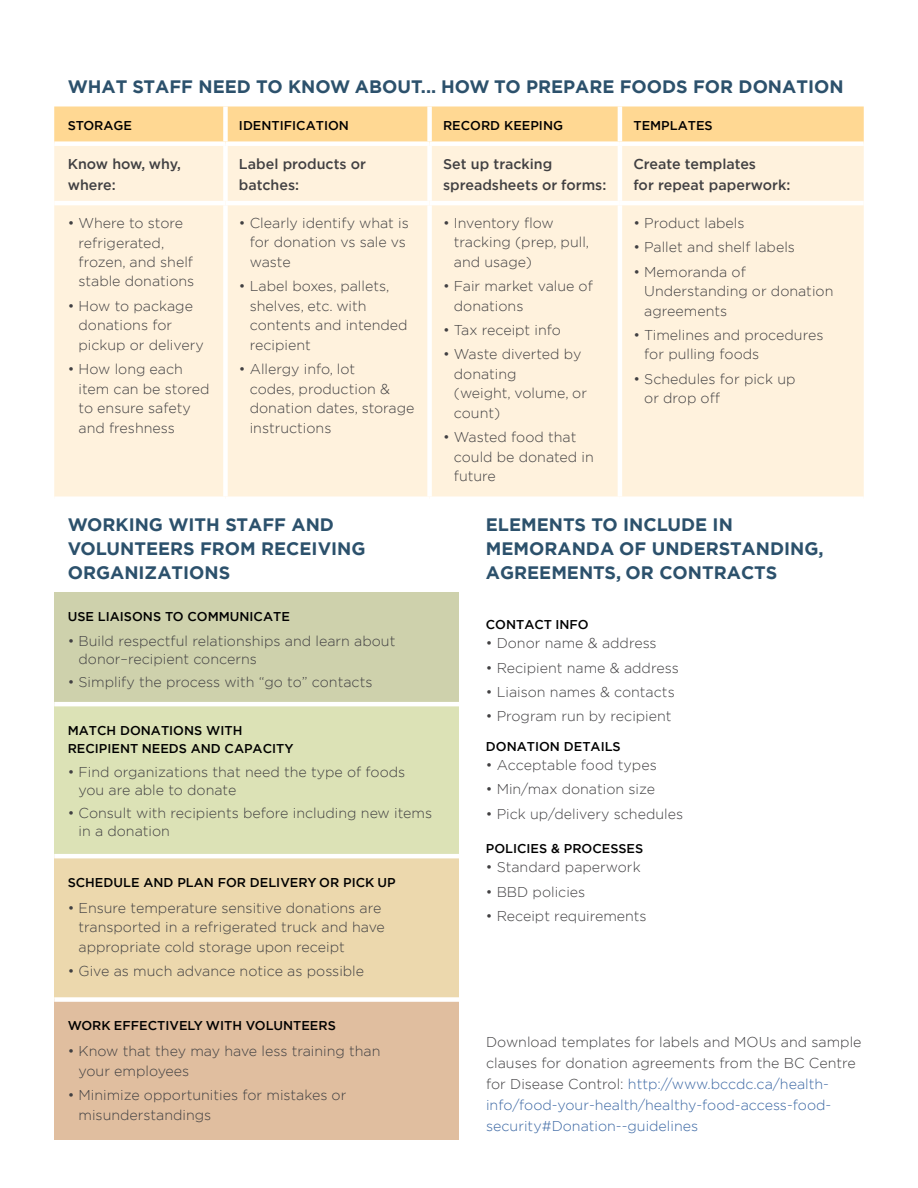
<style>
.page{position:relative;width:918px;height:1188px;background:#fff}
.page>*{position:absolute;margin:0;border:0;box-sizing:border-box;transform-origin:0 0}
.t1{font:700 18px/24px "Gotham";color:#2c516c}
.t2{font:300 14.25px/19.5px "Gotham";color:#414042}
.t3{font:500 14.25px/21px "Gotham";color:#414042}
.t4{font:500 12.75px/18px "Gotham";color:#000}
.s1{color:#3c68a4}
</style>
<div class="page">
<div style="left:54px;top:593px;width:405px;height:111px;background:#ced1ac"></div>
<div style="left:54px;top:704px;width:405px;height:152px;background:#dce2b6"></div>
<div style="left:54px;top:856px;width:405px;height:144px;background:#ecd8ad"></div>
<div style="left:54px;top:1000px;width:405px;height:140px;background:#e0be9f"></div>
<div style="left:54px;top:997px;width:405px;height:5px;background:#fff"></div>
<hr style="left:54px;top:854px;width:405px;height:4px;background:#fff">
<hr style="left:54px;top:702px;width:405px;height:4px;background:#fff">
<div style="left:54px;top:106px;width:810px;height:35px;background:#ffd893"></div>
<div style="left:54px;top:146px;width:810px;height:350px;background:#fff2dd"></div>
<div style="left:223px;top:106px;width:5px;height:35px;background:#fff"></div>
<div style="left:427px;top:106px;width:5px;height:35px;background:#fff"></div>
<div style="left:223px;top:146px;width:5px;height:55px;background:#fff"></div>
<div style="left:427px;top:146px;width:5px;height:55px;background:#fff"></div>
<hr style="left:54px;top:201px;width:171px;height:4px;background:#fff">
<hr style="left:225px;top:201px;width:205px;height:4px;background:#fff">
<div style="left:223px;top:205px;width:5px;height:291px;background:#fff"></div>
<hr style="left:430px;top:201px;width:190px;height:4px;background:#fff">
<div style="left:427px;top:205px;width:5px;height:291px;background:#fff"></div>
<hr style="left:620px;top:201px;width:244px;height:4px;background:#fff">
<hr style="left:618px;top:106px;width:4px;height:35px;background:#fff">
<hr style="left:618px;top:146px;width:4px;height:55px;background:#fff">
<hr style="left:618px;top:205px;width:4px;height:291px;background:#fff">
<p class="t1" style="left:68px;top:75px;width:777px">WHAT STAFF NEED TO KNOW ABOUT... HOW TO PREPARE FOODS FOR DONATION</p>
<p class="t4" style="left:68px;top:117px;width:66px">STORAGE</p>
<p class="t4" style="left:239px;top:117px;width:112px">IDENTIFICATION</p>
<p class="t4" style="left:443px;top:117px;width:121px">RECORD KEEPING</p>
<p class="t4" style="left:633px;top:117px;width:81px">TEMPLATES</p>
<p class="t3" style="left:68px;top:153px;width:115px">Know how, why, where:</p>
<p class="t3" style="left:239px;top:153px;width:129px">Label products or batches:</p>
<p class="t3" style="left:443px;top:153px;width:165px">Set up tracking spreadsheets or forms:</p>
<p class="t3" style="left:633px;top:153px;width:158px">Create templates<br>for repeat paperwork:</p>
<p class="t2" style="left:79px;top:213px;width:117px;text-indent:-11px">• Where to store refrigerated, frozen, and shelf stable donations</p>
<p class="t2" style="left:79px;top:296px;width:127px;text-indent:-11px">• How to package donations for pickup or delivery</p>
<p class="t2" style="left:79px;top:359px;width:132px;text-indent:-11px">• How long each item can be stored to ensure safety and freshness</p>
<p class="t2" style="left:454px;top:213px;width:137px;text-indent:-11px">• Inventory flow tracking (prep, pull, and usage)</p>
<p class="t2" style="left:454px;top:276px;width:141px;text-indent:-11px">• Fair market value of donations</p>
<p class="t2" style="left:443px;top:320px;width:119px">• Tax receipt info</p>
<p class="t2" style="left:454px;top:344px;width:135px;text-indent:-11px">• Waste diverted by donating<br>(weight, volume, or count)</p>
<p class="t2" style="left:454px;top:427px;width:142px;text-indent:-11px">• Wasted food that could be donated in future</p>
<p class="t2" style="left:250px;top:213px;width:161px;text-indent:-11px">• Clearly identify what is for donation vs sale vs waste</p>
<p class="t2" style="left:250px;top:276px;width:159px;text-indent:-11px">• Label boxes, pallets, shelves, etc. with contents and intended recipient</p>
<p class="t2" style="left:250px;top:359px;width:166px;text-indent:-11px">• Allergy info, lot<br>codes, production &amp; donation dates, storage instructions</p>
<p class="t2" style="left:633px;top:213px;width:113px">• Product labels</p>
<p class="t2" style="left:633px;top:237px;width:163px">• Pallet and shelf labels</p>
<p class="t2" style="left:644px;top:261px;width:191px;text-indent:-11px">• Memoranda of<br>Understanding or donation agreements</p>
<p class="t2" style="left:644px;top:325px;width:181px;text-indent:-11px">• Timelines and procedures for pulling foods</p>
<p class="t2" style="left:644px;top:369px;width:153px;text-indent:-11px">• Schedules for pick up or drop off</p>
<p class="t1" style="left:68px;top:513px;width:299px">WORKING WITH STAFF AND<br>VOLUNTEERS FROM RECEIVING<br>ORGANIZATIONS</p>
<p class="t4" style="left:68px;top:607px;width:224px">USE LIAISONS TO COMMUNICATE</p>
<p class="t2" style="left:79px;top:631px;width:318px;line-height:18px;text-indent:-11px">• Build respectful relationships and learn about donor–recipient concerns</p>
<p class="t2" style="left:68px;top:671px;width:306px">• Simplify the process with “go to” contacts</p>
<p class="t4" style="left:68px;top:721px;width:227px">MATCH DONATIONS WITH<br>RECIPIENT NEEDS AND CAPACITY</p>
<p class="t2" style="left:79px;top:763px;width:328px;line-height:18px;text-indent:-11px">• Find organizations that need the type of foods you are able to donate</p>
<p class="t2" style="left:79px;top:804px;width:355px;line-height:18px;text-indent:-11px">• Consult with recipients before including new items in a donation</p>
<p class="t4" style="left:68px;top:873px;width:329px">SCHEDULE AND PLAN FOR DELIVERY OR PICK UP</p>
<p class="t2" style="left:79px;top:898px;width:308px;text-indent:-11px">• Ensure temperature sensitive donations are transported in a refrigerated truck and have appropriate cold storage upon receipt</p>
<p class="t2" style="left:68px;top:961px;width:298px">• Give as much advance notice as possible</p>
<p class="t4" style="left:68px;top:1016px;width:270px">WORK EFFECTIVELY WITH VOLUNTEERS</p>
<p class="t2" style="left:79px;top:1041px;width:303px;text-indent:-11px">• Know that they may have less training than your employees</p>
<p class="t2" style="left:79px;top:1085px;width:269px;text-indent:-11px">• Minimize opportunities for mistakes or misunderstandings</p>
<p class="t1" style="left:486px;top:513px;width:339px">ELEMENTS TO INCLUDE IN<br>MEMORANDA OF UNDERSTANDING,<br>AGREEMENTS, OR CONTRACTS</p>
<p class="t4" style="left:486px;top:615px;width:104px">CONTACT INFO</p>
<p class="t2" style="left:486px;top:633px;width:172px">• Donor name &amp; address</p>
<p class="t2" style="left:486px;top:657px;width:194px">• Recipient name &amp; address</p>
<p class="t2" style="left:486px;top:682px;width:190px">• Liaison names &amp; contacts</p>
<p class="t2" style="left:486px;top:706px;width:187px">• Program run by recipient</p>
<p class="t4" style="left:486px;top:737px;width:136px">DONATION DETAILS</p>
<p class="t2" style="left:486px;top:755px;width:172px">• Acceptable food types</p>
<p class="t2" style="left:486px;top:779px;width:171px">• Min/max donation size</p>
<p class="t2" style="left:486px;top:804px;width:199px">• Pick up/delivery schedules</p>
<p class="t4" style="left:486px;top:839px;width:159px">POLICIES &amp; PROCESSES</p>
<p class="t2" style="left:486px;top:857px;width:156px">• Standard paperwork</p>
<p class="t2" style="left:486px;top:882px;width:101px">• BBD policies</p>
<p class="t2" style="left:486px;top:906px;width:162px">• Receipt requirements</p>
<p class="t2" style="left:486px;top:1031px;width:377px;line-height:21px">Download templates for labels and MOUs and sample clauses for donation agreements from the BC Centre for Disease Control: <span class="s1">http://www.bccdc.ca/health&shy;info/food-your-health/healthy-food-access-food&shy;security#Donation--guidelines</span></p>
</div>
